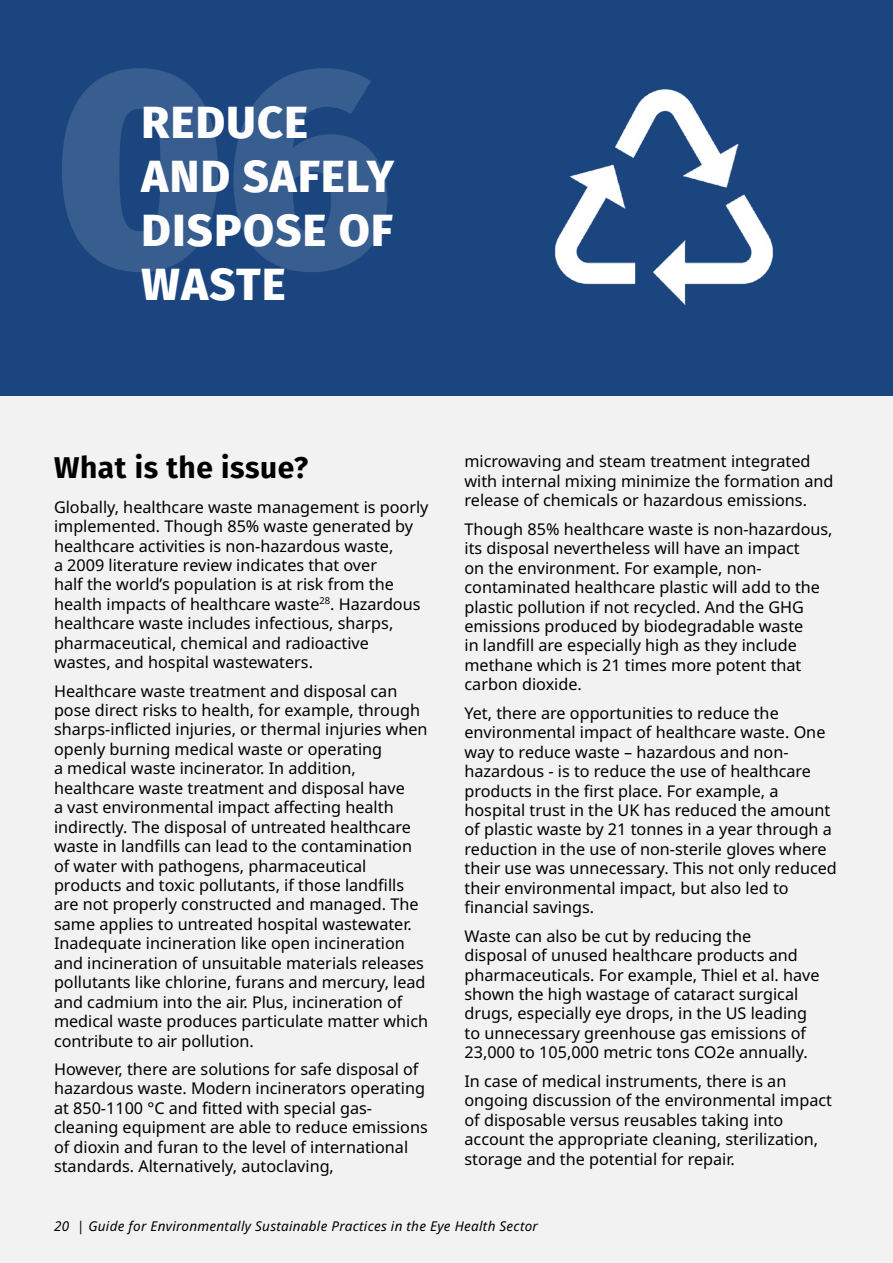
<style>
.page{position:relative;width:893px;height:1263px;background:#f2f2f2}
.page>*{position:absolute;margin:0;border:0;box-sizing:border-box;transform-origin:0 0}
.Key_Areas_of_Action_-_H2{font:800 45px/54px "Fira Sans";letter-spacing:.03em;color:#fff}
.Heading_3{font:700 30px "Fira Sans";letter-spacing:.02em;color:#000}
.Paragraph-black_text{font:16.2px/19.5px "Noto Sans";color:#000}
.t1{font:italic 13.5px "Noto Sans";letter-spacing:.02em;color:#000}
</style>
<div class="page">
<div style="left:0;top:0;width:893px;height:396px;background:#1b457f"></div>
<svg style="left:62px;top:68px;width:325px;height:204px;fill:#385d8f"></svg>
<img style="left:554px;top:89px;width:220px;height:216px">
<h2 class="Key_Areas_of_Action_-_H2" style="left:142px;top:92px;width:254px">REDUCE<br>AND SAFELY<br>DISPOSE OF<br>WASTE</h2>
<h3 class="Heading_3" style="left:54px;top:442px;width:256px">What is the issue?</h3>
<p class="Paragraph-black_text" style="left:54px;top:497px;width:376px">Globally, healthcare waste management is poorly implemented. Though 85% waste generated by healthcare activities is non-hazardous waste,<br>a 2009 literature review indicates that over<br>half the world’s population is at risk from the health impacts of healthcare waste<sup>28</sup>. Hazardous healthcare waste includes infectious, sharps, pharmaceutical, chemical and radioactive wastes, and hospital wastewaters.</p>
<p class="Paragraph-black_text" style="left:54px;top:681px;width:376px">Healthcare waste treatment and disposal can pose direct risks to health, for example, through sharps-inflicted injuries, or thermal injuries when openly burning medical waste or operating<br>a medical waste incinerator. In addition, healthcare waste treatment and disposal have<br>a vast environmental impact affecting health indirectly. The disposal of untreated healthcare waste in landfills can lead to the contamination of water with pathogens, pharmaceutical products and toxic pollutants, if those landfills are not properly constructed and managed. The same applies to untreated hospital wastewater.<br>Inadequate incineration like open incineration and incineration of unsuitable materials releases pollutants like chlorine, furans and mercury, lead and cadmium into the air. Plus, incineration of medical waste produces particulate matter which contribute to air pollution.</p>
<p class="Paragraph-black_text" style="left:54px;top:1060px;width:375px">However, there are solutions for safe disposal of hazardous waste. Modern incinerators operating at 850-1100 °C and fitted with special gas&shy;cleaning equipment are able to reduce emissions of dioxin and furan to the level of international standards. Alternatively, autoclaving,</p>
<p class="Paragraph-black_text" style="left:464px;top:452px;width:371px">microwaving and steam treatment integrated with internal mixing minimize the formation and release of chemicals or hazardous emissions.</p>
<p class="Paragraph-black_text" style="left:464px;top:519px;width:370px">Though 85% healthcare waste is non-hazardous, its disposal nevertheless will have an impact<br>on the environment. For example, non&shy;contaminated healthcare plastic will add to the plastic pollution if not recycled. And the GHG emissions produced by biodegradable waste<br>in landfill are especially high as they include methane which is 21 times more potent that carbon dioxide.</p>
<p class="Paragraph-black_text" style="left:464px;top:703px;width:374px">Yet, there are opportunities to reduce the environmental impact of healthcare waste. One way to reduce waste – hazardous and non&shy;hazardous - is to reduce the use of healthcare products in the first place. For example, a hospital trust in the UK has reduced the amount of plastic waste by 21 tonnes in a year through a reduction in the use of non-sterile gloves where their use was unnecessary. This not only reduced their environmental impact, but also led to financial savings.</p>
<p class="Paragraph-black_text" style="left:464px;top:926px;width:357px">Waste can also be cut by reducing the<br>disposal of unused healthcare products and pharmaceuticals. For example, Thiel et al. have shown the high wastage of cataract surgical drugs, especially eye drops, in the US leading to unnecessary greenhouse gas emissions of 23,000 to 105,000 metric tons CO2e annually.</p>
<p class="Paragraph-black_text" style="left:464px;top:1071px;width:369px">In case of medical instruments, there is an ongoing discussion of the environmental impact of disposable versus reusables taking into account the appropriate cleaning, sterilization, storage and the potential for repair.</p>
<p class="t1" style="left:54px;top:1216px;width:485px">20 | Guide for Environmentally Sustainable Practices in the Eye Health Sector</p>
</div>
